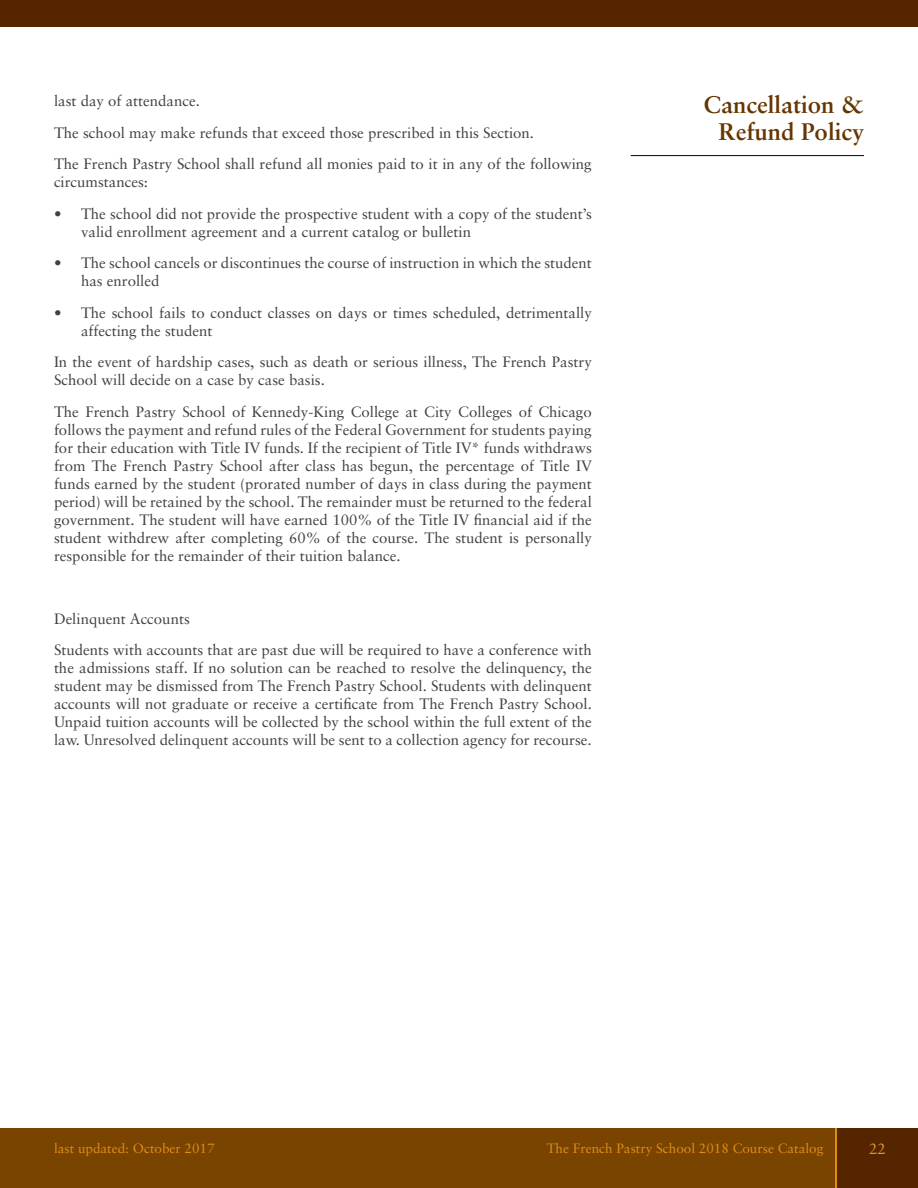
<style>
.page{position:relative;width:918px;height:1188px;background:#fff}
.page>*{position:absolute;margin:0;border:0;box-sizing:border-box;transform-origin:0 0}
.t1{font:700 24px/27px "Sabon LT";color:#663600;text-align:right}
.t2{font:15px/18px "Sabon LT";color:#414042}
.t3{font:15px "Sabon LT";color:#e2952f}
.t4{font:13.5px "Sabon LT";color:#df8c19}
</style>
<div class="page">
<div style="left:0;top:1128px;width:918px;height:60px;background:#794400"></div>
<div style="left:836px;top:1128px;width:82px;height:60px;background:#552500"></div>
<hr style="left:836px;top:1128px;width:1px;height:60px;background:#df8c19">
<div style="left:0;top:0;width:918px;height:27px;background:#552500"></div>
<hr style="left:631px;top:155px;width:233px;height:1px;background:#000">
<p class="t2" style="left:54px;top:85px;width:539px;line-height:31.5px">last day of attendance.<br>The school may make refunds that exceed those prescribed in this Section.<br>The French Pastry School shall refund all monies paid to it in any of the following</p>
<p class="t2" style="left:54px;top:173px;width:96px">circumstances:</p>
<p class="t2" style="left:81px;top:204px;width:512px;text-indent:-27px">• The school did not provide the prospective student with a copy of the student’s valid enrollment agreement and a current catalog or bulletin</p>
<p class="t2" style="left:81px;top:254px;width:512px;text-indent:-27px">• The school cancels or discontinues the course of instruction in which the student has enrolled</p>
<p class="t2" style="left:81px;top:303px;width:512px;text-indent:-27px">• The school fails to conduct classes on days or times scheduled, detrimentally affecting the student</p>
<p class="t2" style="left:54px;top:353px;width:539px">In the event of hardship cases, such as death or serious illness, The French Pastry<br>School will decide on a case by case basis.</p>
<p class="t2" style="left:54px;top:402px;width:539px;text-align:justify">The French Pastry School of Kennedy-King College at City Colleges of Chicago follows the payment and refund rules of the Federal Government for students paying for their education with Title IV funds. If the recipient of Title IV* funds withdraws from The French Pastry School after class has begun, the percentage of Title IV funds earned by the student (prorated number of days in class during the payment period) will be retained by the school. The remainder must be returned to the federal government. The student will have earned 100% of the Title IV financial aid if the student withdrew after completing 60% of the course. The student is personally responsible for the remainder of their tuition balance.</p>
<p class="t2" style="left:54px;top:602px;width:539px;line-height:31.5px">Delinquent Accounts<br>Students with accounts that are past due will be required to have a conference with</p>
<p class="t2" style="left:54px;top:659px;width:539px;text-align:justify">the admissions staff. If no solution can be reached to resolve the delinquency, the student may be dismissed from The French Pastry School. Students with delinquent accounts will not graduate or receive a certificate from The French Pastry School.<br>Unpaid tuition accounts will be collected by the school within the full extent of the law. Unresolved delinquent accounts will be sent to a collection agency for recourse.</p>
<h1 class="t1" style="left:704px;top:91px;width:162px">Cancellation &amp;<br>Refund Policy</h1>
<p class="t4" style="left:54px;top:1141px;width:162px">last updated: October 2017</p>
<p class="t4" style="left:547px;top:1141px;width:278px">The French Pastry School 2018 Course Catalog</p>
<p class="t3" style="left:869px;top:1139px;width:18px">22</p>
</div>
